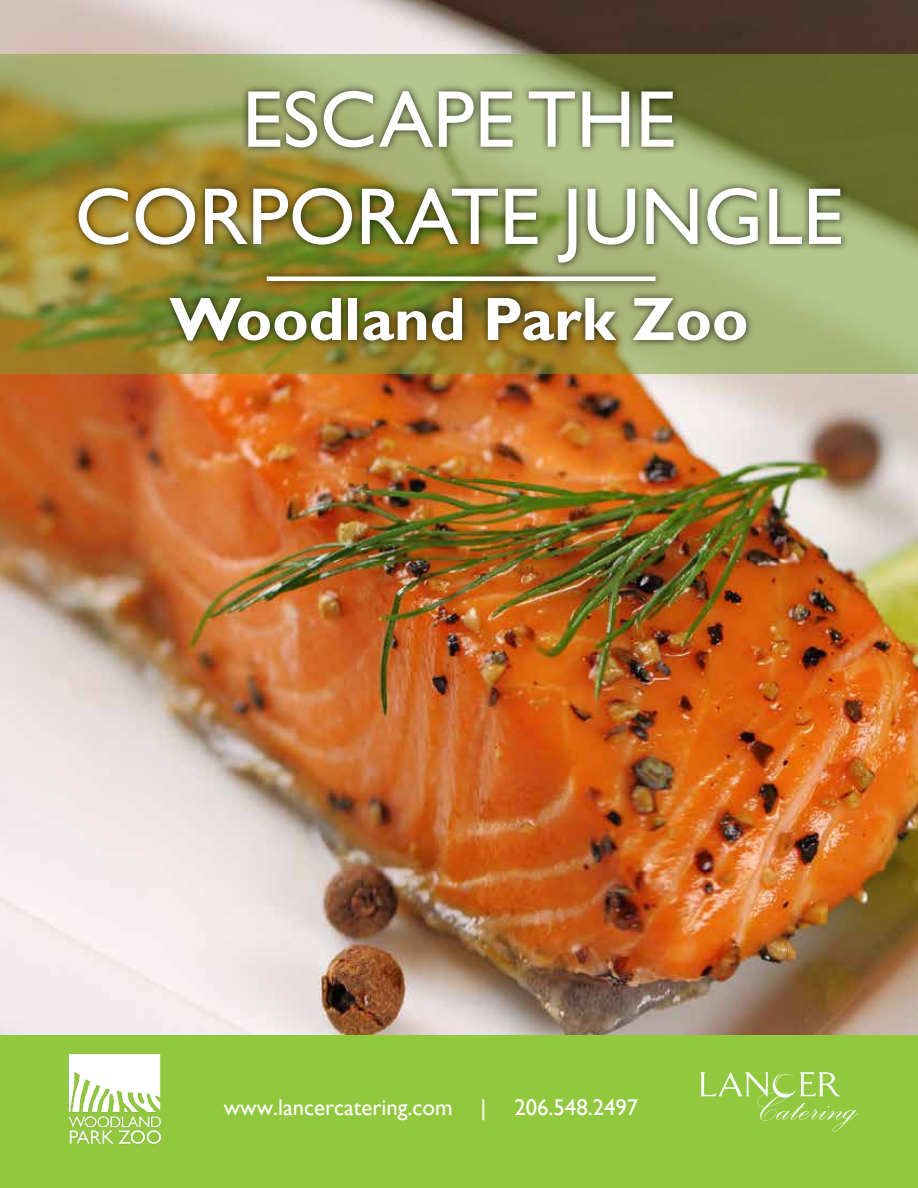
<style>
.page{position:relative;width:918px;height:1188px;background:#fff}
.page>*{position:absolute;margin:0;border:0;box-sizing:border-box;transform-origin:0 0}
.t1{font:81px/97.2px "Gill Sans";color:#fff;text-align:center}
.t2{font:700 61.5px "Gill Sans";color:#fff}
.t3{font:22.8px "Gill Sans";color:#fff}
</style>
<div class="page">
<img style="left:0;top:0;width:918px;height:1035px">
<svg style="left:0;top:54px;width:918px;height:320px;background:#96944c"></svg>
<div style="left:70px;top:83px;width:780px;height:266px;background:#000;opacity:.75"></div>
<div style="left:259px;top:268px;width:405px;height:21px;background:#000;opacity:.75"></div>
<div style="left:267px;top:276px;width:389px;height:5px;background:#fff"></div>
<div style="left:0;top:1035px;width:918px;height:153px;background:#92c83e"></div>
<svg style="left:700px;top:1072px;width:158px;height:60px"></svg>
<img style="left:68px;top:1054px;width:94px;height:91px">
<h1 class="t1" style="left:75px;top:72px;width:770px">ESCAPE THE<br>CORPORATE JUNGLE</h1>
<h2 class="t2" style="left:169px;top:282px;width:581px">Woodland Park Zoo</h2>
<p class="t3" style="left:224px;top:1094px;width:416px">www.lancercatering.com | 206.548.2497</p>
</div>
